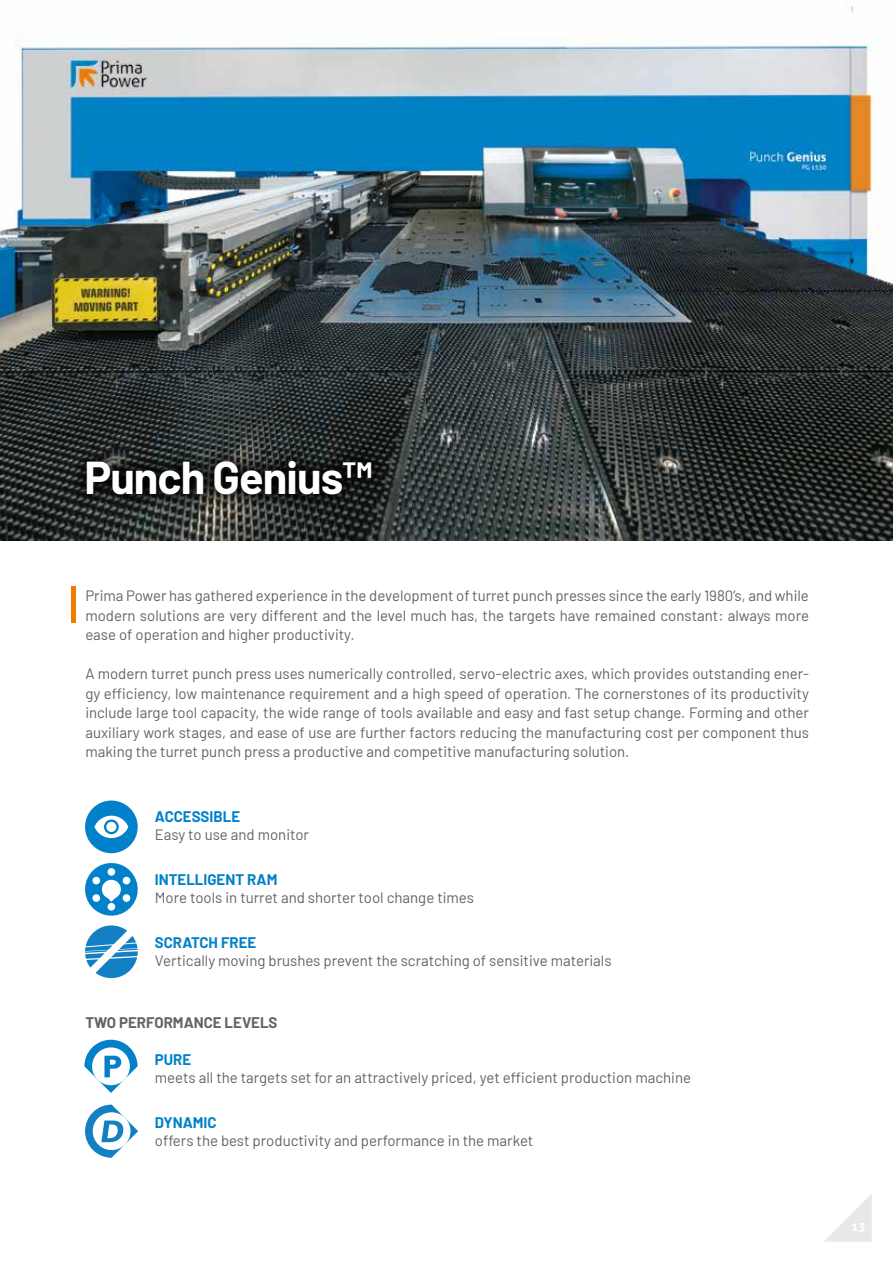
<style>
.page{position:relative;width:893px;height:1263px;background:#fff}
.page>*{position:absolute;margin:0;border:0;box-sizing:border-box;transform-origin:0 0}
.t1{font:700 45px "Barlow";letter-spacing:-.02em;color:#fff}
.t2{font:15px/19.5px "Barlow";color:#646363;text-align:justify}
.t3{font:700 15px "Barlow";color:#0081c9}
.t4{font:700 15px "Barlow";color:#646363}
.t5{font:700 12px "Aller";color:#fff}
</style>
<div class="page">
<svg style="left:824px;top:1194px;width:48px;height:48px"></svg>
<img style="left:0;top:6px;width:893px;height:534px">
<svg style="left:68px;top:443px;width:322px;height:69px"></svg>
<hr style="left:71px;top:587px;width:4px;height:36px;background:#ef7d00">
<svg style="left:85px;top:800px;width:53px;height:53px"></svg>
<svg style="left:85px;top:925px;width:53px;height:53px"></svg>
<svg style="left:85px;top:1104px;width:53px;height:54px"></svg>
<svg style="left:84px;top:1040px;width:54px;height:53px"></svg>
<svg style="left:85px;top:863px;width:53px;height:53px"></svg>
<h1 class="t1" style="left:84px;top:444px;width:290px">Punch Genius™</h1>
<p class="t2" style="left:85px;top:585px;width:725px">Prima Power has gathered experience in the development of turret punch presses since the early 1980’s, and while modern solutions are very different and the level much has, the targets have remained constant: always more ease of operation and higher productivity.</p>
<p class="t2" style="left:85px;top:663px;width:725px">A modern turret punch press uses numerically controlled, servo-electric axes, which provides outstanding ener&shy;gy efficiency, low maintenance requirement and a high speed of operation. The cornerstones of its productivity include large tool capacity, the wide range of tools available and easy and fast setup change. Forming and other auxiliary work stages, and ease of use are further factors reducing the manufacturing cost per component thus making the turret punch press a productive and competitive manufacturing solution.</p>
<p class="t3" style="left:155px;top:806px;width:87px">ACCESSIBLE</p>
<p class="t2" style="left:155px;top:824px;width:156px">Easy to use and monitor</p>
<p class="t3" style="left:155px;top:869px;width:124px">INTELLIGENT RAM</p>
<p class="t2" style="left:155px;top:887px;width:321px">More tools in turret and shorter tool change times</p>
<p class="t3" style="left:155px;top:932px;width:103px">SCRATCH FREE</p>
<p class="t2" style="left:155px;top:950px;width:458px">Vertically moving brushes prevent the scratching of sensitive materials</p>
<p class="t4" style="left:85px;top:1011px;width:194px">TWO PERFORMANCE LEVELS</p>
<p class="t3" style="left:155px;top:1049px;width:38px">PURE</p>
<p class="t2" style="left:155px;top:1067px;width:538px">meets all the targets set for an attractively priced, yet efficient production machine</p>
<p class="t3" style="left:155px;top:1112px;width:63px">DYNAMIC</p>
<p class="t2" style="left:155px;top:1130px;width:380px">offers the best productivity and performance in the market</p>
<p class="t5" style="left:851px;top:1220px;width:16px">13</p>
</div>
